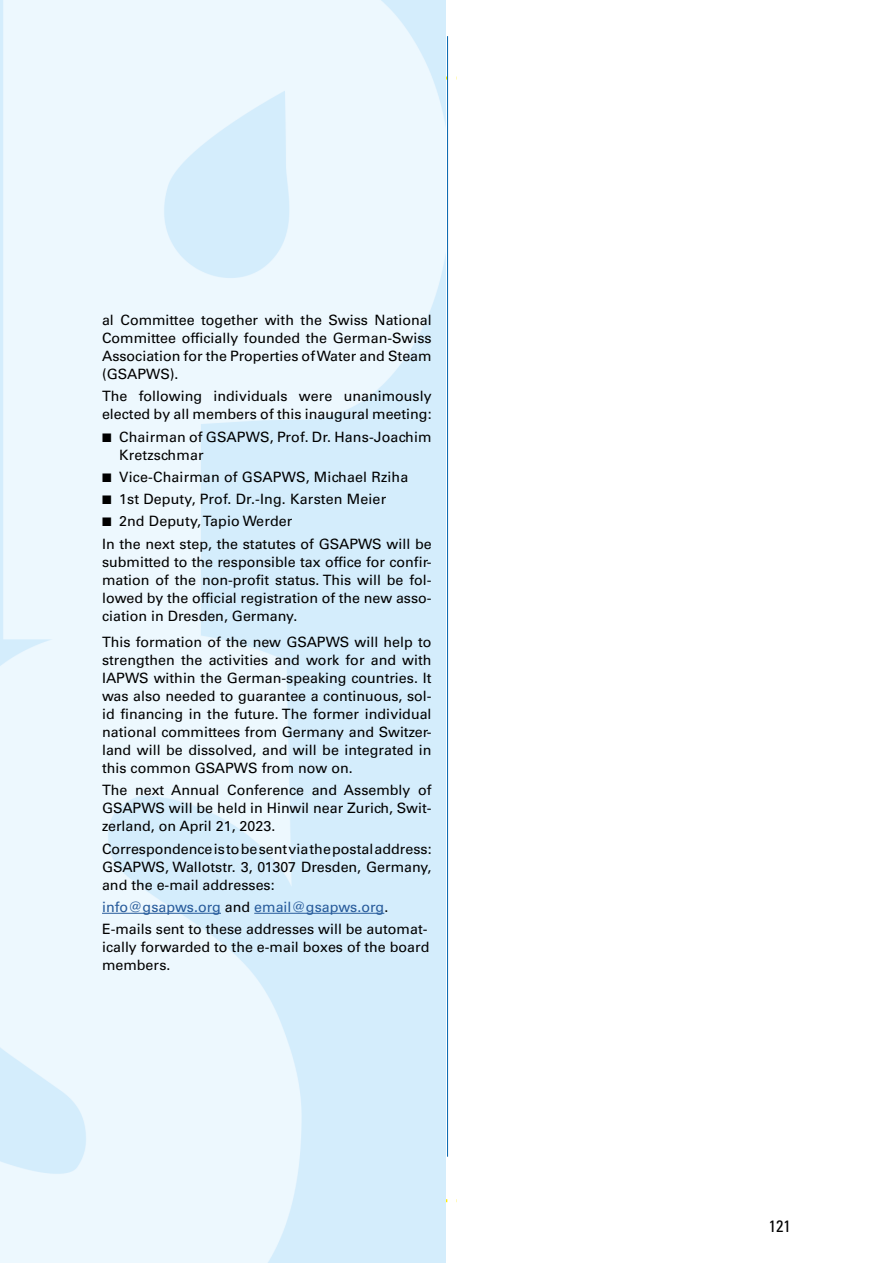
<style>
.page{position:relative;width:893px;height:1263px;background:#fff}
.page>*{position:absolute;margin:0;border:0;box-sizing:border-box;transform-origin:0 0}
.t1{font:condensed 16.5px "Univers LT Std";color:#000}
.Fliesstext_E{font:14.25px/18px "Univers LT Std";color:#000;text-align:justify}
.Fliesstext_E-2{font:14.25px "Univers LT Std";color:#275b9b}
.s1{color:#000}
</style>
<div class="page">
<hr style="left:102px;top:1199px;width:354px;height:3px;background:#ffed00">
<hr style="left:102px;top:77px;width:354px;height:3px;background:#ffed00">
<img style="left:0;top:0;width:446px;height:1263px">
<hr style="left:102px;top:913px;width:119px;height:1px;background:#275b9b">
<hr style="left:254px;top:913px;width:130px;height:1px;background:#275b9b">
<hr style="left:447px;top:36px;width:1px;height:1121px;background:#0063af">
<p class="Fliesstext_E" style="left:102px;top:311px;width:331px">al Committee together with the Swiss National Committee officially founded the German-Swiss Association for the Properties of Water and Steam (GSAPWS).</p>
<p class="Fliesstext_E" style="left:102px;top:387px;width:331px">The following individuals were unanimously elected by all members of this inaugural meeting:</p>
<p class="Fliesstext_E" style="left:119px;top:428px;width:314px;text-indent:-17px">◾ Chairman of GSAPWS, Prof. Dr. Hans-Joachim<br>Kretzschmar</p>
<p class="Fliesstext_E" style="left:102px;top:468px;width:308px">◾ Vice-Chairman of GSAPWS, Michael Rziha</p>
<p class="Fliesstext_E" style="left:102px;top:490px;width:286px">◾ 1st Deputy, Prof. Dr.-Ing. Karsten Meier</p>
<p class="Fliesstext_E" style="left:102px;top:512px;width:192px">◾ 2nd Deputy, Tapio Werder</p>
<p class="Fliesstext_E" style="left:102px;top:535px;width:331px">In the next step, the statutes of GSAPWS will be submitted to the responsible tax office for confir&shy;mation of the non-profit status. This will be fol&shy;lowed by the official registration of the new asso&shy;ciation in Dresden, Germany.</p>
<p class="Fliesstext_E" style="left:102px;top:633px;width:331px">This formation of the new GSAPWS will help to strengthen the activities and work for and with IAPWS within the German-speaking countries. It was also needed to guarantee a continuous, sol&shy;id financing in the future. The former individual national committees from Germany and Switzer&shy;land will be dissolved, and will be integrated in this common GSAPWS from now on.</p>
<p class="Fliesstext_E" style="left:102px;top:781px;width:331px">The next Annual Conference and Assembly of GSAPWS will be held in Hinwil near Zurich, Swit&shy;zerland, on April 21, 2023.</p>
<p class="Fliesstext_E" style="left:102px;top:840px;width:331px">Correspondence is to be sent via the postal address:<br>GSAPWS, Wallotstr. 3, 01307 Dresden, Germany, and the e-mail addresses:</p>
<p class="Fliesstext_E-2" style="left:102px;top:898px;width:288px">info@gsapws.org <span class="s1">and</span> email@gsapws.org<span class="s1">.</span></p>
<p class="Fliesstext_E" style="left:102px;top:920px;width:329px;text-align:left">E-mails sent to these addresses will be automat&shy;ically forwarded to the e-mail boxes of the board members.</p>
<p class="t1" style="left:769px;top:1216px;width:23px">121</p>
</div>
